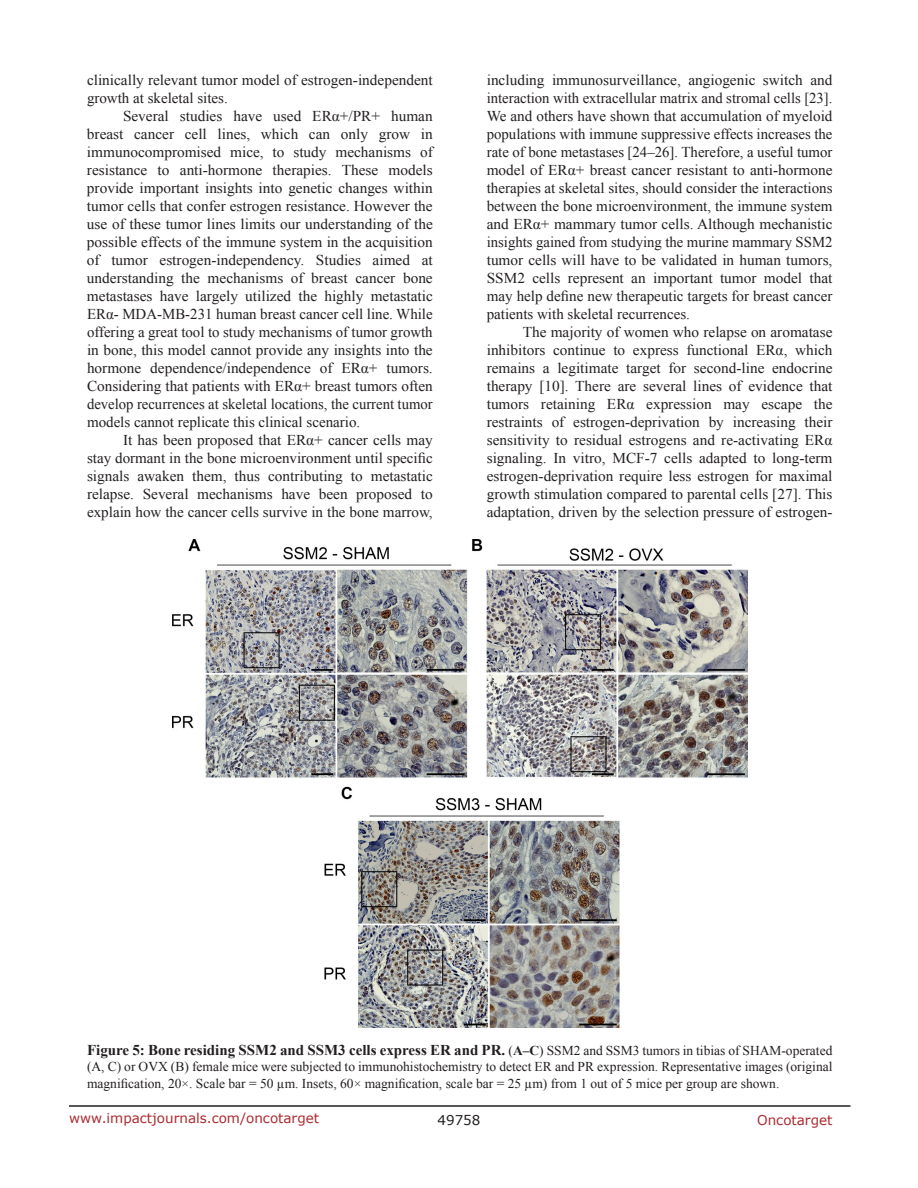
<style>
.page{position:relative;width:918px;height:1188px;background:#fff}
.page>*{position:absolute;margin:0;border:0;box-sizing:border-box;transform-origin:0 0}
.t1{font:15px/18px "Times New Roman";color:#231f20;text-align:justify}
.t2{font:700 15px "Times New Roman";color:#231f20}
.t3{font:13.5px/16.2px "Times New Roman";color:#231f20}
.t4{font:13.5px "Verdana";color:#ac2b31}
.t5{font:13.5px "Verdana";color:#231f20}
.s1{font-weight:400;font-size:13.5px}
.s2{font-size:13.5px}
</style>
<div class="page">
<hr style="left:69px;top:1105px;width:781px;height:2px;background:#231f20">
<img style="left:172px;top:539px;width:575px;height:488px">
<p class="t1" style="left:87px;top:71px;width:347px">clinically relevant tumor model of estrogen-independent growth at skeletal sites.</p>
<p class="t1" style="left:87px;top:107px;width:347px;text-indent:36px">Several studies have used ERα+/PR+ human breast cancer cell lines, which can only grow in immunocompromised mice, to study mechanisms of resistance to anti-hormone therapies. These models provide important insights into genetic changes within tumor cells that confer estrogen resistance. However the use of these tumor lines limits our understanding of the possible effects of the immune system in the acquisition of tumor estrogen-independency. Studies aimed at understanding the mechanisms of breast cancer bone metastases have largely utilized the highly metastatic ERα- MDA-MB-231 human breast cancer cell line. While offering a great tool to study mechanisms of tumor growth in bone, this model cannot provide any insights into the hormone dependence/independence of ERα+ tumors.<br>Considering that patients with ERα+ breast tumors often develop recurrences at skeletal locations, the current tumor models cannot replicate this clinical scenario.</p>
<p class="t1" style="left:87px;top:431px;width:347px;text-indent:36px">It has been proposed that ERα+ cancer cells may stay dormant in the bone microenvironment until specific signals awaken them, thus contributing to metastatic relapse. Several mechanisms have been proposed to explain how the cancer cells survive in the bone marrow,</p>
<p class="t1" style="left:487px;top:71px;width:347px">including immunosurveillance, angiogenic switch and interaction with extracellular matrix and stromal cells [23].<br>We and others have shown that accumulation of myeloid populations with immune suppressive effects increases the rate of bone metastases [24–26]. Therefore, a useful tumor model of ERα+ breast cancer resistant to anti-hormone therapies at skeletal sites, should consider the interactions between the bone microenvironment, the immune system and ERα+ mammary tumor cells. Although mechanistic insights gained from studying the murine mammary SSM2 tumor cells will have to be validated in human tumors, SSM2 cells represent an important tumor model that may help define new therapeutic targets for breast cancer patients with skeletal recurrences.</p>
<p class="t1" style="left:487px;top:323px;width:347px;text-indent:36px">The majority of women who relapse on aromatase inhibitors continue to express functional ERα, which remains a legitimate target for second-line endocrine therapy [10]. There are several lines of evidence that tumors retaining ERα expression may escape the restraints of estrogen-deprivation by increasing their sensitivity to residual estrogens and re-activating ERα signaling. In vitro, MCF-7 cells adapted to long-term estrogen-deprivation require less estrogen for maximal growth stimulation compared to parental cells [27]. This adaptation, driven by the selection pressure of estrogen-</p>
<p class="t2" style="left:87px;top:1040px;width:747px">Figure 5: Bone residing SSM2 and SSM3 cells express ER and PR. <span class="s1">(</span><span class="s2">A–C</span><span class="s1">) SSM2 and SSM3 tumors in tibias of SHAM-operated</span></p>
<p class="t3" style="left:87px;top:1059px;width:747px">(A, C) or OVX (B) female mice were subjected to immunohistochemistry to detect ER and PR expression. Representative images (original magnification, 20×. Scale bar = 50 µm. Insets, 60× magnification, scale bar = 25 µm) from 1 out of 5 mice per group are shown.</p>
<p class="t4" style="left:69px;top:1109px;width:252px">www.impactjournals.com/oncotarget</p>
<p class="t5" style="left:438px;top:1111px;width:44px">49758</p>
<p class="t4" style="left:757px;top:1111px;width:77px">Oncotarget</p>
</div>
